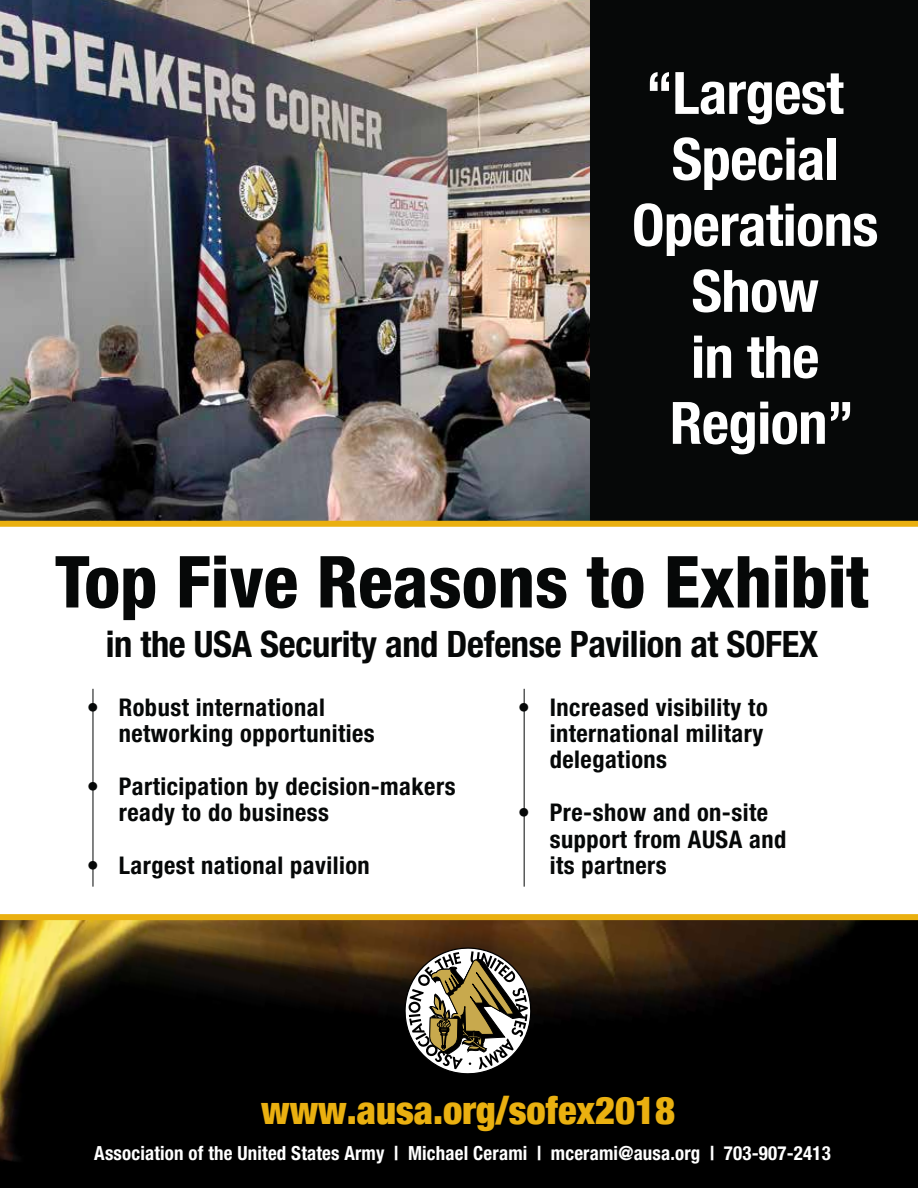
<style>
.page{position:relative;width:918px;height:1188px;background:#fff}
.page>*{position:absolute;margin:0;border:0;box-sizing:border-box;transform-origin:0 0}
.t1{font:800 condensed 71.85px "Helvetica Neue";color:#060808}
.t2{font:700 condensed 58.5px/66px "Helvetica Neue";letter-spacing:-.01em;color:#fff;text-align:center}
.t3{font:900 condensed 38.55px "Helvetica Neue";color:#eab010}
.t4{font:700 condensed 36.45px "Helvetica Neue";letter-spacing:-.01em;color:#060808}
.t5{font:700 condensed 24.45px/26.4px "Helvetica Neue";letter-spacing:.02em;color:#060808}
.t6{font:700 condensed 19.5px "Helvetica Neue";letter-spacing:.01em;color:#fff}
</style>
<div class="page">
<img style="left:0;top:920px;width:918px;height:268px">
<img style="left:0;top:0;width:590px;height:521px">
<div style="left:590px;top:0;width:328px;height:524px;background:#060808"></div>
<div style="left:0;top:914px;width:918px;height:6px;background:#eab010"></div>
<div style="left:0;top:521px;width:918px;height:6px;background:#eab010"></div>
<svg style="left:402px;top:945px;width:132px;height:131px"></svg>
<hr style="left:93px;top:689px;width:1px;height:198px;background:#060808">
<hr style="left:524px;top:689px;width:1px;height:198px;background:#060808">
<h2 class="t2" style="left:632px;top:56px;width:248px">“Largest<br>Special<br>Operations<br>Show<br>in the<br>Region”</h2>
<h1 class="t1" style="left:55px;top:537px;width:815px">Top Five Reasons to Exhibit</h1>
<h3 class="t4" style="left:106px;top:622px;width:714px">in the USA Security and Defense Pavilion at SOFEX</h3>
<p class="t5" style="left:119px;top:693px;width:258px;text-indent:-32px">• Robust international networking opportunities</p>
<p class="t5" style="left:119px;top:773px;width:338px;text-indent:-32px">• Participation by decision-makers ready to do business</p>
<p class="t5" style="left:87px;top:852px;width:284px">• Largest national pavilion</p>
<p class="t5" style="left:550px;top:693px;width:220px;text-indent:-32px">• Increased visibility to international military delegations</p>
<p class="t5" style="left:550px;top:799px;width:238px;text-indent:-32px">• Pre-show and on-site support from AUSA and its partners</p>
<h3 class="t3" style="left:261px;top:1078px;width:415px">www.ausa.org/sofex2018</h3>
<p class="t6" style="left:94px;top:1141px;width:738px">Association of the United States Army | Michael Cerami | mcerami@ausa.org | 703-907-2413</p>
</div>
